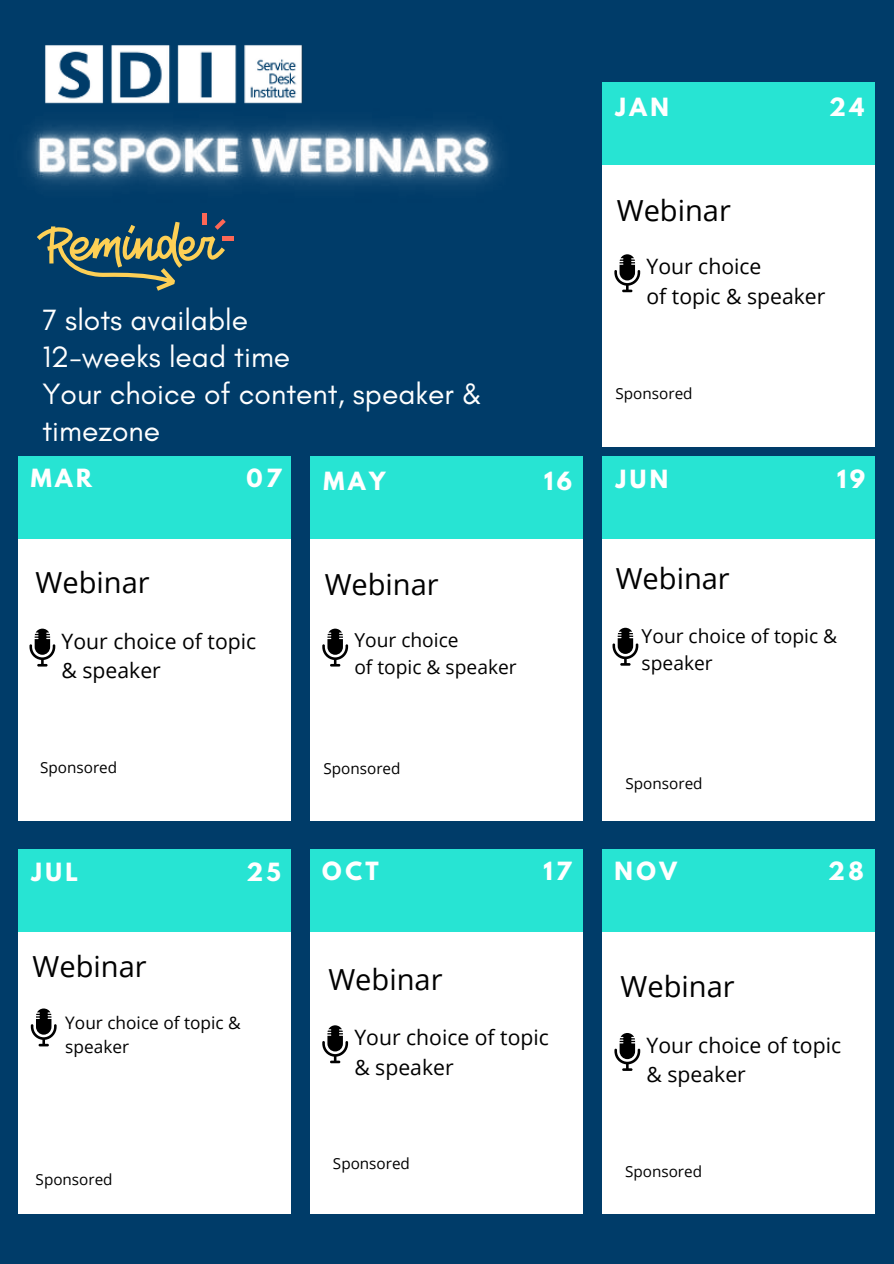
<style>
.page{position:relative;width:894px;height:1264px;background:#fff}
.page>*{position:absolute;margin:0;border:0;box-sizing:border-box;transform-origin:0 0}
.t1{font:30px/37.2px "Glacial Indifference";color:#fff}
.t2{font:28.95px "Open Sans";color:#000}
.t3{font:700 22.2px "League Spartan";letter-spacing:.16em;color:#fff}
.t4{font:21.15px/29.4px "Open Sans";color:#000}
.t5{font:19.2px/26.5px "Open Sans";color:#000}
.t6{font:17.25px/23.5px "Open Sans";color:#000}
.t7{font:15.3px "Open Sans";color:#000}
</style>
<div class="page">
<div style="left:0;top:0;width:893px;height:1263px;background:#003c69"></div>
<img style="left:45px;top:45px;width:258px;height:37px">
<img style="left:25px;top:82px;width:477px;height:137px">
<div style="left:602px;top:138px;width:272px;height:308px;background:#fff"></div>
<div style="left:602px;top:82px;width:272px;height:82px;background:#27e4d3"></div>
<svg style="left:614px;top:254px;width:26px;height:38px"></svg>
<div style="left:18px;top:513px;width:273px;height:307px;background:#fff"></div>
<div style="left:18px;top:456px;width:273px;height:83px;background:#27e4d3"></div>
<svg style="left:29px;top:628px;width:26px;height:38px"></svg>
<div style="left:310px;top:513px;width:273px;height:307px;background:#fff"></div>
<div style="left:310px;top:456px;width:273px;height:83px;background:#27e4d3"></div>
<svg style="left:322px;top:628px;width:26px;height:38px"></svg>
<div style="left:602px;top:513px;width:272px;height:307px;background:#fff"></div>
<div style="left:602px;top:456px;width:272px;height:83px;background:#27e4d3"></div>
<svg style="left:612px;top:627px;width:26px;height:38px"></svg>
<div style="left:18px;top:905px;width:273px;height:308px;background:#fff"></div>
<div style="left:18px;top:849px;width:273px;height:82px;background:#27e4d3"></div>
<svg style="left:31px;top:1008px;width:26px;height:38px"></svg>
<div style="left:310px;top:905px;width:273px;height:308px;background:#fff"></div>
<div style="left:310px;top:849px;width:273px;height:82px;background:#27e4d3"></div>
<svg style="left:322px;top:1025px;width:26px;height:38px"></svg>
<div style="left:602px;top:905px;width:273px;height:308px;background:#fff"></div>
<div style="left:602px;top:849px;width:273px;height:82px;background:#27e4d3"></div>
<svg style="left:614px;top:1033px;width:26px;height:37px"></svg>
<hr style="left:202px;top:213px;width:4px;height:12px;background:#fd6756">
<svg style="left:37px;top:219px;width:189px;height:72px"></svg>
<hr style="left:222px;top:236px;width:11px;height:4px;background:#fd6756">
<h1 class="t1" style="left:42px;top:302px;width:441px">7 slots available<br>12-weeks lead time<br>Your choice of content, speaker &amp; timezone</h1>
<p class="t3" style="left:31px;top:460px;width:63px">MAR</p>
<p class="t3" style="left:246px;top:460px;width:37px">07</p>
<h2 class="t2" style="left:36px;top:562px;width:116px">Webinar</h2>
<p class="t4" style="left:62px;top:625px;width:196px">Your choice of topic &amp; speaker</p>
<p class="t7" style="left:40px;top:756px;width:78px">Sponsored</p>
<p class="t3" style="left:32px;top:854px;width:48px">JUL</p>
<p class="t3" style="left:246px;top:854px;width:36px">25</p>
<h2 class="t2" style="left:33px;top:946px;width:116px">Webinar</h2>
<p class="t6" style="left:65px;top:1010px;width:177px">Your choice of topic &amp; speaker</p>
<p class="t7" style="left:36px;top:1169px;width:78px">Sponsored</p>
<p class="t3" style="left:323px;top:463px;width:63px">MAY</p>
<p class="t3" style="left:544px;top:463px;width:30px">16</p>
<h2 class="t2" style="left:324px;top:565px;width:116px">Webinar</h2>
<p class="t5" style="left:354px;top:626px;width:164px">Your choice<br>of topic &amp; speaker</p>
<p class="t7" style="left:323px;top:757px;width:78px">Sponsored</p>
<p class="t3" style="left:322px;top:854px;width:58px">OCT</p>
<p class="t3" style="left:543px;top:853px;width:30px">17</p>
<h2 class="t2" style="left:328px;top:959px;width:116px">Webinar</h2>
<p class="t4" style="left:354px;top:1022px;width:196px">Your choice of topic &amp; speaker</p>
<p class="t7" style="left:333px;top:1153px;width:78px">Sponsored</p>
<p class="t3" style="left:615px;top:89px;width:55px">JAN</p>
<p class="t3" style="left:829px;top:89px;width:37px">24</p>
<h2 class="t2" style="left:616px;top:191px;width:116px">Webinar</h2>
<p class="t4" style="left:646px;top:251px;width:180px">Your choice<br>of topic &amp; speaker</p>
<p class="t7" style="left:615px;top:383px;width:78px">Sponsored</p>
<p class="t3" style="left:615px;top:461px;width:54px">JUN</p>
<p class="t3" style="left:836px;top:461px;width:30px">19</p>
<h2 class="t2" style="left:615px;top:558px;width:116px">Webinar</h2>
<p class="t5" style="left:641px;top:622px;width:197px">Your choice of topic &amp; speaker</p>
<p class="t7" style="left:625px;top:773px;width:78px">Sponsored</p>
<p class="t3" style="left:614px;top:854px;width:64px">NOV</p>
<p class="t3" style="left:827px;top:853px;width:37px">28</p>
<h2 class="t2" style="left:620px;top:966px;width:116px">Webinar</h2>
<p class="t4" style="left:646px;top:1029px;width:196px">Your choice of topic &amp; speaker</p>
<p class="t7" style="left:625px;top:1160px;width:78px">Sponsored</p>
</div>
